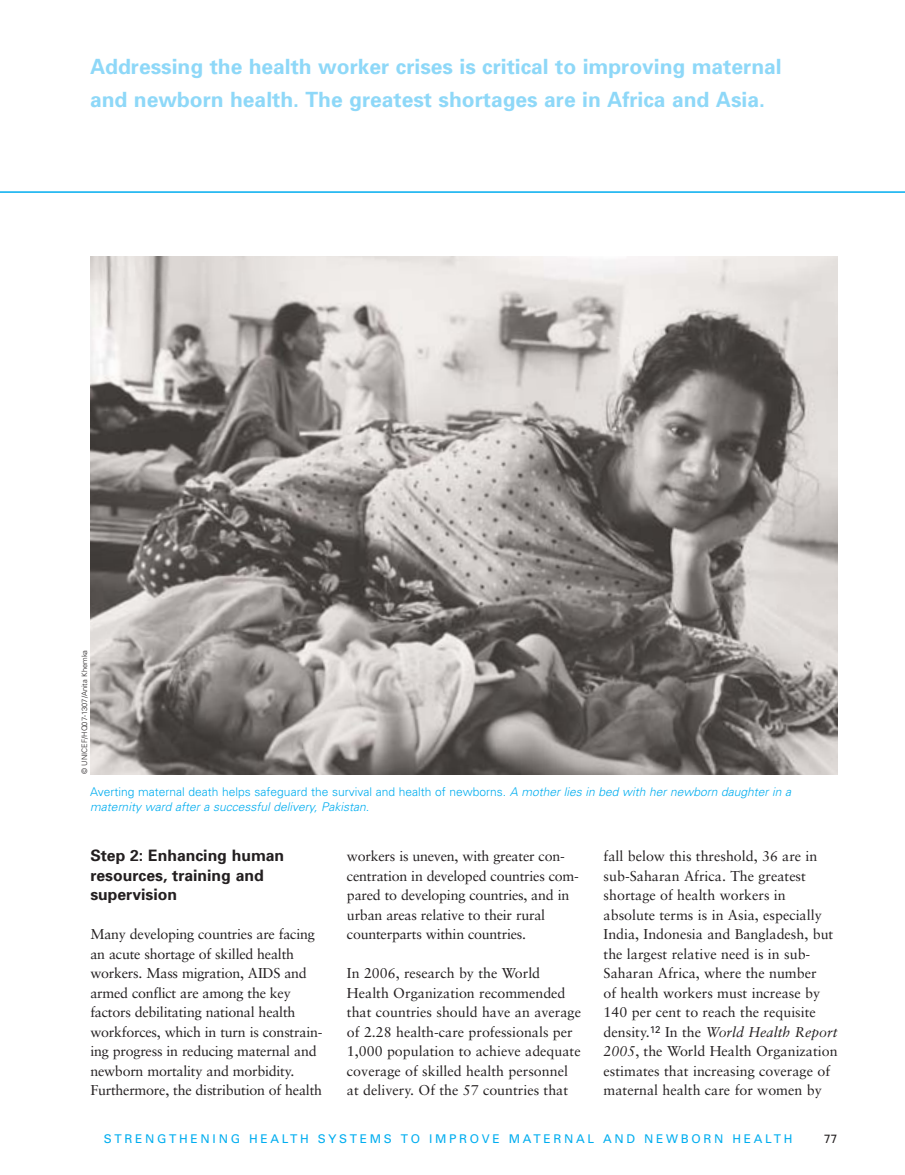
<style>
.page{position:relative;width:905px;height:1175px;background:#fff}
.page>*{position:absolute;margin:0;border:0;box-sizing:border-box;transform-origin:0 0}
.t1{font:700 21px/33px "Univers";color:#8ed8f8}
.t2{font:700 15.75px/19.5px "Univers";color:#231f20}
.t3{font:14.25px/19.5px "Sabon";color:#231f20}
.t4{font:italic 300 12px/14.4px "Univers";color:#00adef}
.t5{font:12px "Univers";letter-spacing:.22em;color:#00adef}
.t6{font:12px "Univers";color:#231f20}
.t7{font:300 7.5px "Univers";color:#231f20}
.s1{font-style:normal}
.s2{font-style:italic}
</style>
<div class="page">
<img style="left:90px;top:256px;width:747px;height:518px">
<hr style="left:0;top:191px;width:904px;height:2px;background:#00adef">
<h1 class="t1" style="left:90px;top:52px;width:693px">Addressing the health worker crises is critical to improving maternal and newborn health. The greatest shortages are in Africa and Asia.</h1>
<p class="t7" style="left:82px;top:774px;width:125px;rotate:-90deg">© UNICEF/HQ07-1307/Anita Khemka</p>
<p class="t4" style="left:90px;top:785px;width:704px"><span class="s1">Averting maternal death helps safeguard the survival and health of newborns.</span> A mother lies in bed with her newborn daughter in a maternity ward after a successful delivery, Pakistan.</p>
<p class="t2" style="left:90px;top:847px;width:195px">Step 2: Enhancing human resources, training and supervision</p>
<p class="t3" style="left:90px;top:926px;width:234px">Many developing countries are facing an acute shortage of skilled health workers. Mass migration, AIDS and armed conflict are among the key factors debilitating national health workforces, which in turn is constrain&shy;ing progress in reducing maternal and newborn mortality and morbidity.<br>Furthermore, the distribution of health</p>
<p class="t3" style="left:603px;top:847px;width:235px">fall below this threshold, 36 are in sub-Saharan Africa. The greatest shortage of health workers in absolute terms is in Asia, especially India, Indonesia and Bangladesh, but the largest relative need is in sub-Saharan Africa, where the number<br>of health workers must increase by 140 per cent to reach the requisite density.<sup>12</sup> In the <span class="s2">World Health Report 2005</span>, the World Health Organization estimates that increasing coverage of maternal health care for women by</p>
<p class="t5" style="left:104px;top:1134px;width:690px">STRENGTHENING HEALTH SYSTEMS TO IMPROVE MATERNAL AND NEWBORN HEALTH</p>
<p class="t6" style="left:824px;top:1134px;width:15px">77</p>
<p class="t3" style="left:347px;top:847px;width:233px">workers is uneven, with greater con&shy;centration in developed countries com&shy;pared to developing countries, and in urban areas relative to their rural counterparts within countries.</p>
<p class="t3" style="left:347px;top:964px;width:235px">In 2006, research by the World Health Organization recommended that countries should have an average of 2.28 health-care professionals per 1,000 population to achieve adequate coverage of skilled health personnel at delivery. Of the 57 countries that</p>
</div>
